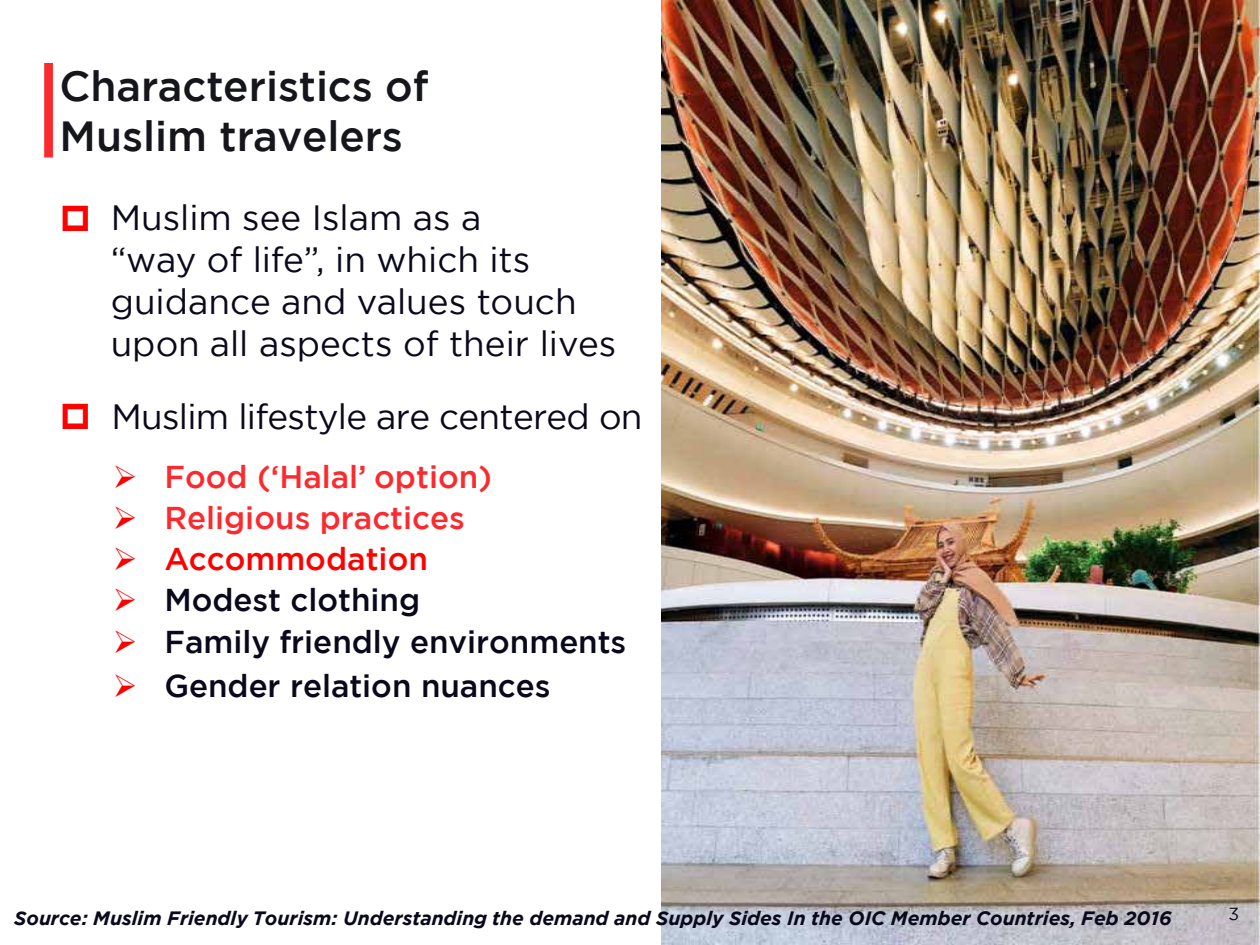
<style>
.page{position:relative;width:1260px;height:945px;background:#fff}
.page>*{position:absolute;margin:0;border:0;box-sizing:border-box;transform-origin:0 0}
.t1{font:500 42px/50.4px "Gotham";color:#15151c}
.t2{font:35.18px "Gotham";color:#0a091b}
.t3{font:35px/42.2px "Gotham";color:#0a091b}
.t4{font:35px "Gotham";letter-spacing:-.02em;color:#0a091b}
.t5{font:500 31.5px "Gotham";color:#0a091b}
.t6{font:500 31.5px "Gotham";color:#fb2a2f}
.t7{font:500 31.5px "Gotham";color:#f00}
.t8{font:italic 700 19.25px "Gotham";color:#0a091b}
.t9{font:17.5px "Gotham";color:#0a091b}
.s1{font-size:35.18px}
.s2{color:#f00}
</style>
<div class="page">
<div style="left:44px;top:63px;width:9px;height:95px;background:#fb2a2f"></div>
<img style="left:662px;top:0;width:598px;height:945px">
<h1 class="t1" style="left:60px;top:60px;width:371px">Characteristics of<br>Muslim travelers</h1>
<h3 class="t3" style="left:111px;top:196px;width:421px">Muslim see Islam as a “way of life”, in <span class="s1">which its</span></h3>
<h2 class="t2" style="left:111px;top:282px;width:467px">guidance and values touch</h2>
<h3 class="t3" style="left:111px;top:322px;width:507px">upon all aspects of their lives</h3>
<h3 class="t4" style="left:111px;top:397px;width:533px">Muslim lifestyle are centered on</h3>
<h3 class="t6" style="left:113px;top:459px;width:381px"><span class="s2">➢</span> Food (‘Halal’ option)</h3>
<h3 class="t6" style="left:113px;top:500px;width:353px"><span class="s2">➢</span> Religious practices</h3>
<h3 class="t7" style="left:113px;top:541px;width:317px">➢ Accommodation</h3>
<h3 class="t5" style="left:113px;top:582px;width:309px"><span class="s2">➢</span> Modest clothing</h3>
<h3 class="t5" style="left:113px;top:624px;width:515px"><span class="s2">➢</span> Family friendly environments</h3>
<h3 class="t5" style="left:113px;top:668px;width:439px"><span class="s2">➢</span> Gender relation nuances</h3>
<p class="t8" style="left:14px;top:907px;width:1159px">Source: Muslim Friendly Tourism: Understanding the demand and Supply Sides In the OIC Member Countries, Feb 2016</p>
<p class="t9" style="left:1229px;top:904px;width:12px">3</p>
</div>
